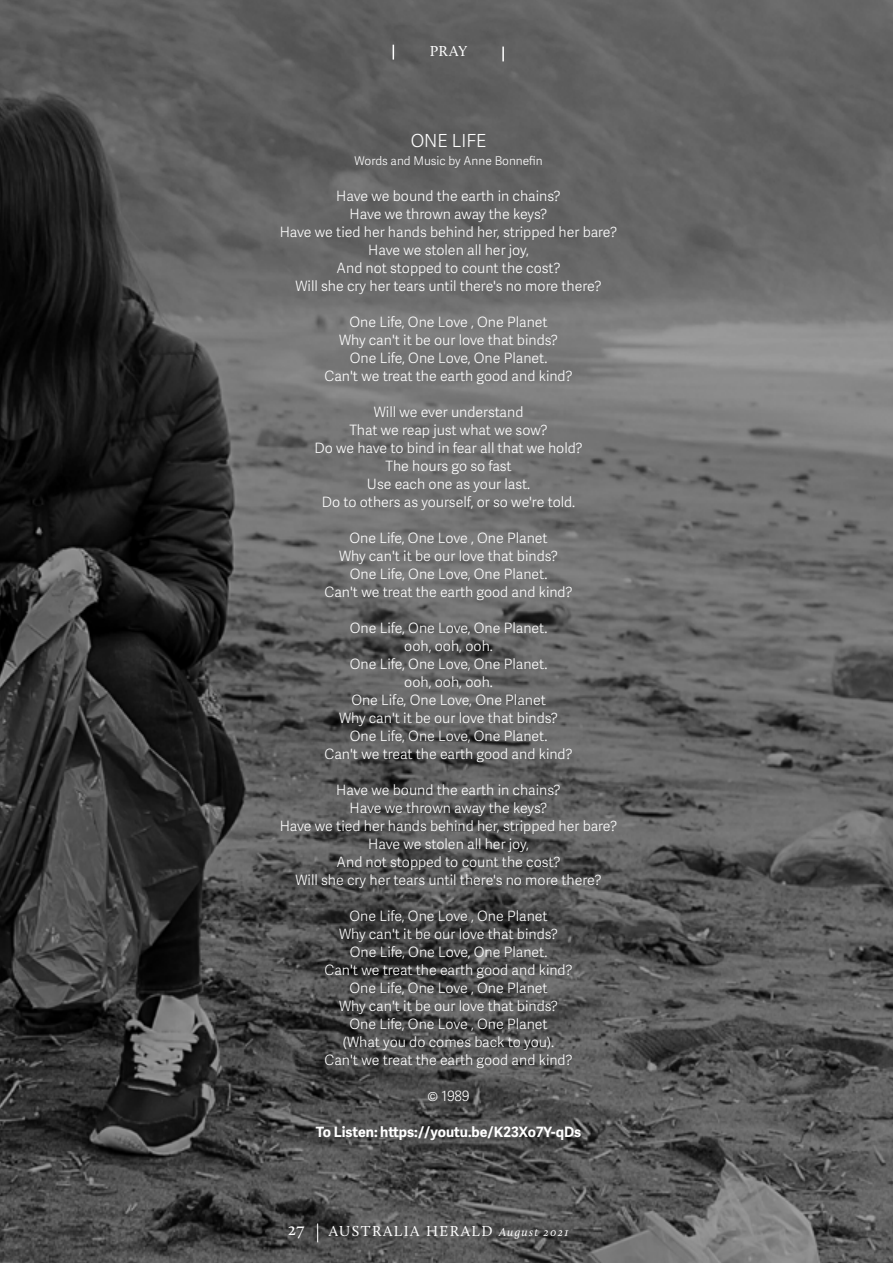
<style>
.page{position:relative;width:893px;height:1263px;background:#fff}
.page>*{position:absolute;margin:0;border:0;box-sizing:border-box;transform-origin:0 0}
.t1{font:300 18px "Adelle Sans";color:#fff}
.t2{font:18px "Calluna";color:#fff}
.t3{font:15px "Calluna";letter-spacing:.1em;color:#fff}
.t4{font:300 14.25px/18px "Adelle Sans";color:#fff;text-align:center}
.t5{font:700 14.25px "Adelle Sans";color:#fff}
.t6{font:300 12px "Adelle Sans";color:#fff}
.s1{font-style:italic;font-size:12px}
</style>
<div class="page">
<img style="left:0;top:0;width:893px;height:1263px">
<svg style="left:393px;top:45px;width:1px;height:15px"></svg>
<svg style="left:502px;top:47px;width:2px;height:14px"></svg>
<svg style="left:317px;top:1223px;width:1px;height:19px"></svg>
<p class="t3" style="left:430px;top:42px;width:39px">PRAY</p>
<p class="t1" style="left:411px;top:128px;width:77px">ONE LIFE</p>
<p class="t6" style="left:354px;top:152px;width:190px">Words and Music by Anne Bonnefin</p>
<p class="t4" style="left:280px;top:187px;width:339px">Have we bound the earth in chains?<br>Have we thrown away the keys?<br>Have we tied her hands behind her, stripped her bare?<br>Have we stolen all her joy,<br>And not stopped to count the cost?<br>Will she cry her tears until there's no more there?</p>
<p class="t4" style="left:325px;top:313px;width:250px">One Life, One Love , One Planet<br>Why can't it be our love that binds?<br>One Life, One Love, One Planet.<br>Can't we treat the earth good and kind?</p>
<p class="t4" style="left:314px;top:403px;width:270px">Will we ever understand<br>That we reap just what we sow?<br>Do we have to bind in fear all that we hold?<br>The hours go so fast<br>Use each one as your last.<br>Do to others as yourself, or so we're told.</p>
<p class="t4" style="left:325px;top:529px;width:250px">One Life, One Love , One Planet<br>Why can't it be our love that binds?<br>One Life, One Love, One Planet.<br>Can't we treat the earth good and kind?</p>
<p class="t4" style="left:325px;top:619px;width:250px">One Life, One Love, One Planet.<br>ooh, ooh, ooh.<br>One Life, One Love, One Planet.<br>ooh, ooh, ooh.<br>One Life, One Love, One Planet<br>Why can't it be our love that binds?<br>One Life, One Love, One Planet.<br>Can't we treat the earth good and kind?</p>
<p class="t4" style="left:280px;top:781px;width:339px">Have we bound the earth in chains?<br>Have we thrown away the keys?<br>Have we tied her hands behind her, stripped her bare?<br>Have we stolen all her joy,<br>And not stopped to count the cost?<br>Will she cry her tears until there's no more there?</p>
<p class="t4" style="left:325px;top:907px;width:250px">One Life, One Love , One Planet<br>Why can't it be our love that binds?<br>One Life, One Love, One Planet.<br>Can't we treat the earth good and kind?<br>One Life, One Love , One Planet<br>Why can't it be our love that binds?<br>One Life, One Love , One Planet<br>(What you do comes back to you).<br>Can't we treat the earth good and kind?</p>
<p class="t4" style="left:427px;top:1087px;width:44px">© 1989</p>
<p class="t5" style="left:316px;top:1122px;width:267px">To Listen: https://youtu.be/K23Xo7Y-qDs</p>
<p class="t2" style="left:288px;top:1218px;width:18px">27</p>
<p class="t3" style="left:329px;top:1222px;width:241px">AUSTRALIA HERALD <span class="s1">August 2021</span></p>
</div>
